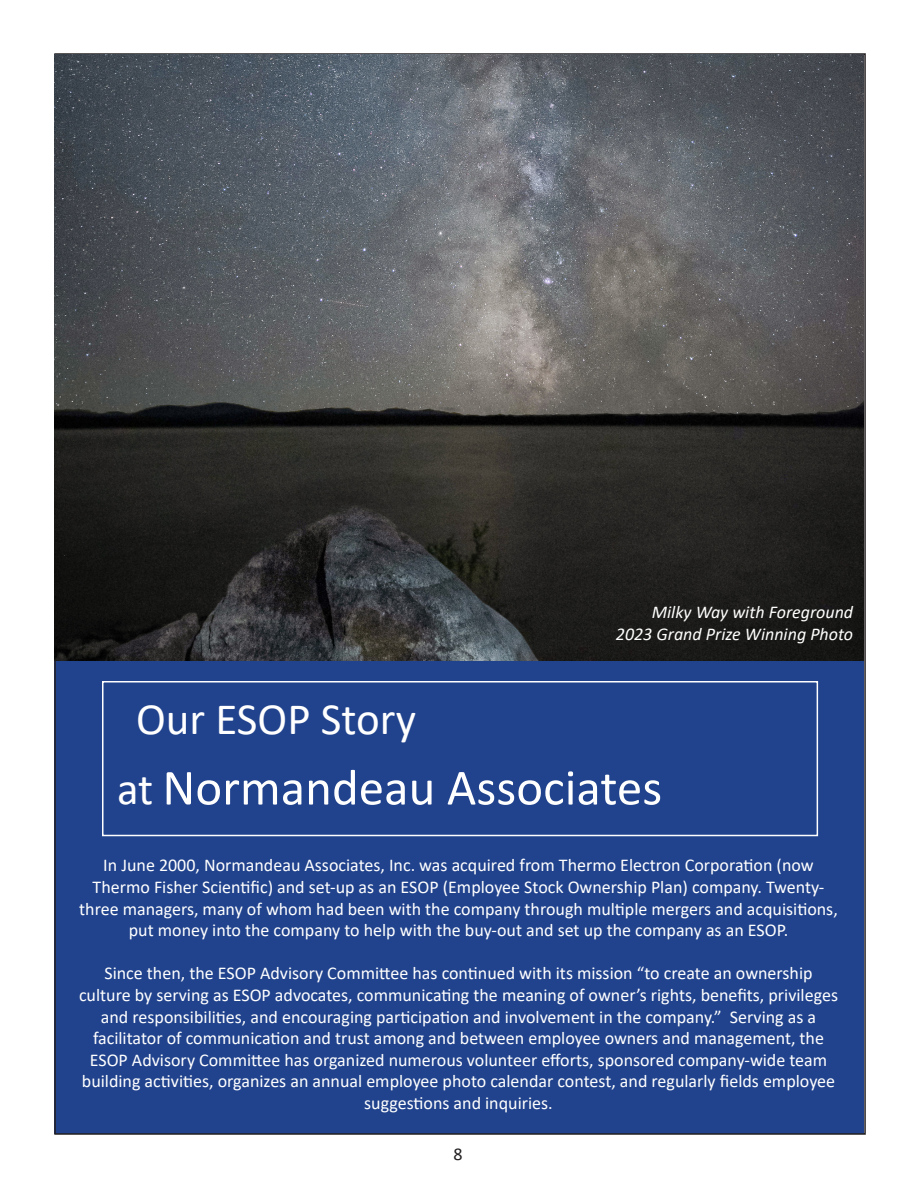
<style>
.page{position:relative;width:918px;height:1188px;background:#fff}
.page>*{position:absolute;margin:0;border:0;box-sizing:border-box;transform-origin:0 0}
.t1{font:51px "Calibri";color:#fff}
.t2{font:45px "Calibri";color:#fff}
.t3{font:18px/21.6px "Calibri";color:#fff;text-align:center}
.t4{font:italic 18px "Calibri";color:#fff}
.t5{font:18px "Calibri";color:#231f20}
.s1{font-size:45px}
</style>
<div class="page">
<div style="left:54px;top:661px;width:810px;height:473px;background:#21438d"></div>
<div style="left:102px;top:681px;width:716px;height:155px;border:2px solid #fff"></div>
<img style="left:54px;top:54px;width:810px;height:607px">
<p class="t4" style="left:652px;top:600px;width:203px">Milky Way with Foreground</p>
<p class="t4" style="left:616px;top:621px;width:239px">2023 Grand Prize Winning Photo</p>
<p class="t2" style="left:136px;top:688px;width:282px">Our ESOP Story</p>
<p class="t1" style="left:117px;top:752px;width:547px"><span class="s1">at</span> Normandeau Associates</p>
<p class="t3" style="left:79px;top:854px;width:760px">In June 2000, Normandeau Associates, Inc. was acquired from Thermo Electron Corporation (now Thermo Fisher Scientific) and set-up as an ESOP (Employee Stock Ownership Plan) company. Twenty&shy;three managers, many of whom had been with the company through multiple mergers and acquisitions, put money into the company to help with the buy-out and set up the company as an ESOP.</p>
<p class="t3" style="left:79px;top:962px;width:761px">Since then, the ESOP Advisory Committee has continued with its mission “to create an ownership culture by serving as ESOP advocates, communicating the meaning of owner’s rights, benefits, privileges and responsibilities, and encouraging participation and involvement in the company.” Serving as a facilitator of communication and trust among and between employee owners and management, the ESOP Advisory Committee has organized numerous volunteer efforts, sponsored company-wide team building activities, organizes an annual employee photo calendar contest, and regularly fields employee suggestions and inquiries.</p>
<p class="t5" style="left:454px;top:1141px;width:11px">8</p>
</div>
